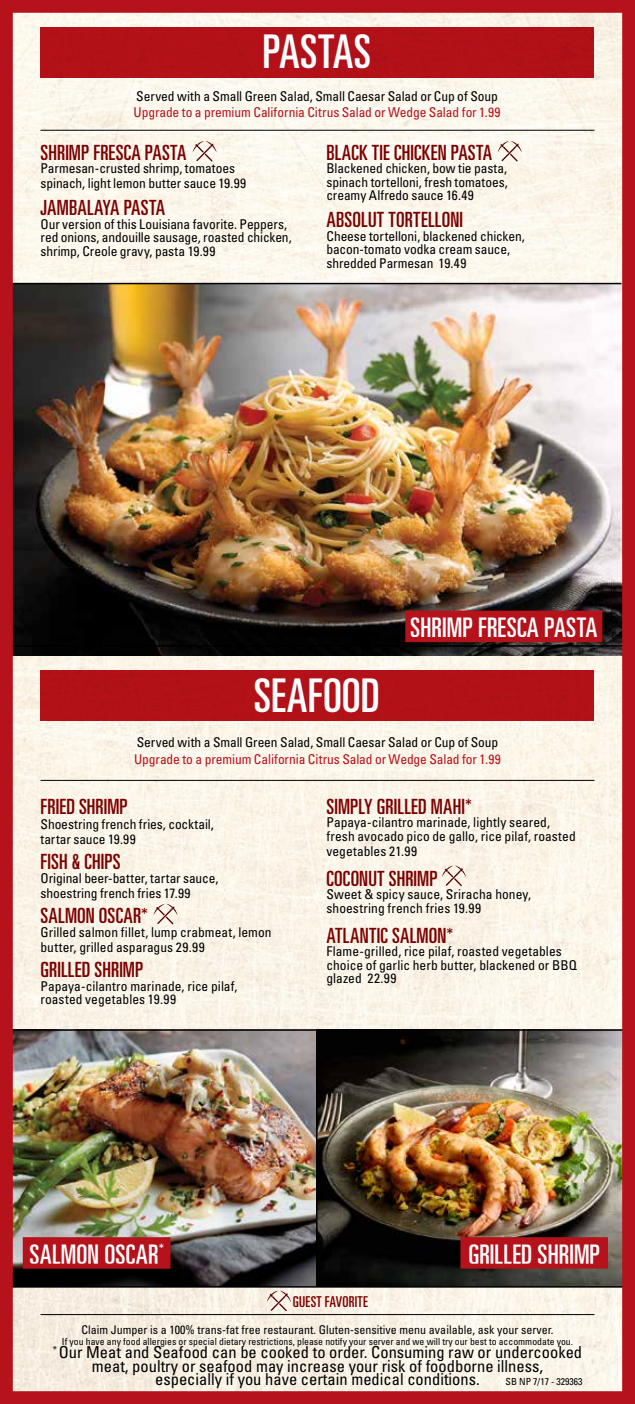
<style>
.page{position:relative;width:635px;height:1404px;background:#fff}
.page>*{position:absolute;margin:0;border:0;box-sizing:border-box;transform-origin:0 0}
.t1{font:ultra-condensed 46.5px "Univers";letter-spacing:.005em;color:#fff}
.t2{font:ultra-condensed 27px "Univers";letter-spacing:.005em;color:#fff}
.t3{font:ultra-condensed 21px "Univers";letter-spacing:.01em;color:#7b0000}
.t4{font:condensed 16.5px/13.5px "Univers";color:#000;text-align:center}
.t5{font:ultra-condensed 15px "Univers";letter-spacing:.015em;color:#7b0000}
.t6{font:condensed 13.5px/13.5px "Univers";letter-spacing:-.005em;color:#000}
.t7{font:condensed 13.5px "Univers";letter-spacing:-.005em;color:#b5121b}
.t8{font:condensed 12px "Univers";color:#000}
.t9{font:condensed 9.75px "Univers";color:#000}
</style>
<div class="page">
<img style="left:0;top:0;width:634px;height:1404px">
<h1 class="t1" style="left:262px;top:25px;width:110px">PASTAS</h1>
<p class="t6" style="left:136px;top:89px;width:363px">Served with a Small Green Salad, Small Caesar Salad or Cup of Soup</p>
<p class="t7" style="left:134px;top:104px;width:368px">Upgrade to a premium California Citrus Salad or Wedge Salad for 1.99</p>
<h3 class="t3" style="left:40px;top:140px;width:147px">SHRIMP FRESCA PASTA</h3>
<p class="t6" style="left:41px;top:161px;width:207px;line-height:15px">Parmesan-crusted shrimp, tomatoes spinach, light lemon butter sauce 19.99</p>
<h3 class="t3" style="left:40px;top:196px;width:126px">JAMBALAYA PASTA</h3>
<p class="t6" style="left:40px;top:217px;width:252px">Our version of this Louisiana favorite. Peppers, red onions, andouille sausage, roasted chicken, shrimp, Creole gravy, pasta 19.99</p>
<h3 class="t3" style="left:326px;top:140px;width:167px">BLACK TIE CHICKEN PASTA</h3>
<p class="t6" style="left:326px;top:162px;width:183px;text-align:justify">Blackened chicken, bow tie pasta, spinach tortelloni, fresh tomatoes, creamy Alfredo sauce 16.49</p>
<h3 class="t3" style="left:326px;top:208px;width:138px">ABSOLUT TORTELLONI</h3>
<p class="t6" style="left:326px;top:229px;width:200px">Cheese tortelloni, blackened chicken, bacon-tomato vodka cream sauce, shredded Parmesan 19.49</p>
<h2 class="t2" style="left:410px;top:612px;width:188px">SHRIMP FRESCA PASTA</h2>
<h1 class="t1" style="left:253px;top:669px;width:128px">SEAFOOD</h1>
<p class="t6" style="left:137px;top:736px;width:363px">Served with a Small Green Salad, Small Caesar Salad or Cup of Soup</p>
<p class="t7" style="left:134px;top:750px;width:368px">Upgrade to a premium California Citrus Salad or Wedge Salad for 1.99</p>
<h3 class="t3" style="left:40px;top:794px;width:89px">FRIED SHRIMP</h3>
<p class="t6" style="left:40px;top:816px;width:175px;line-height:15px">Shoestring french fries, cocktail, tartar sauce 19.99</p>
<h3 class="t3" style="left:40px;top:850px;width:82px">FISH &amp; CHIPS</h3>
<p class="t6" style="left:41px;top:870px;width:179px;line-height:15px">Original beer-batter, tartar sauce, shoestring french fries 17.99</p>
<h3 class="t3" style="left:40px;top:904px;width:109px">SALMON OSCAR*</h3>
<p class="t6" style="left:41px;top:924px;width:232px;line-height:15px">Grilled salmon fillet, lump crabmeat, lemon butter, grilled asparagus 29.99</p>
<h3 class="t3" style="left:40px;top:958px;width:104px">GRILLED SHRIMP</h3>
<p class="t6" style="left:40px;top:979px;width:198px">Papaya-cilantro marinade, rice pilaf, roasted vegetables 19.99</p>
<h3 class="t3" style="left:326px;top:794px;width:147px">SIMPLY GRILLED MAHI*</h3>
<p class="t6" style="left:326px;top:815px;width:251px">Papaya-cilantro marinade, lightly seared, fresh avocado pico de gallo, rice pilaf, roasted</p>
<p class="t6" style="left:326px;top:844px;width:92px">vegetables 21.99</p>
<h3 class="t3" style="left:326px;top:866px;width:112px">COCONUT SHRIMP</h3>
<p class="t6" style="left:326px;top:887px;width:206px">Sweet &amp; spicy sauce, Sriracha honey, shoestring french fries 19.99</p>
<h3 class="t3" style="left:326px;top:923px;width:128px">ATLANTIC SALMON*</h3>
<p class="t6" style="left:326px;top:944px;width:252px">Flame-grilled, rice pilaf, roasted vegetables choice of garlic herb butter, blackened or BBQ glazed 22.99</p>
<h2 class="t2" style="left:29px;top:1239px;width:136px">SALMON OSCAR<sup>*</sup></h2>
<h2 class="t2" style="left:468px;top:1239px;width:133px">GRILLED SHRIMP</h2>
<p class="t5" style="left:293px;top:1293px;width:77px">GUEST FAVORITE</p>
<p class="t8" style="left:81px;top:1322px;width:473px">Claim Jumper is a 100% trans-fat free restaurant. Gluten-sensitive menu available, ask your server.</p>
<p class="t9" style="left:62px;top:1335px;width:512px">If you have any food allergies or special dietary restrictions, please notify your server and we will try our best to accommodate you.</p>
<p class="t4" style="left:53px;top:1345px;width:531px"><sup>*</sup> Our Meat and Seafood can be cooked to order. Consuming raw or undercooked meat, poultry or seafood may increase your risk of foodborne illness,<br>especially if you have certain medical conditions.</p>
<p class="t9" style="left:505px;top:1375px;width:78px">SB NP 7/17 - 329363</p>
</div>
